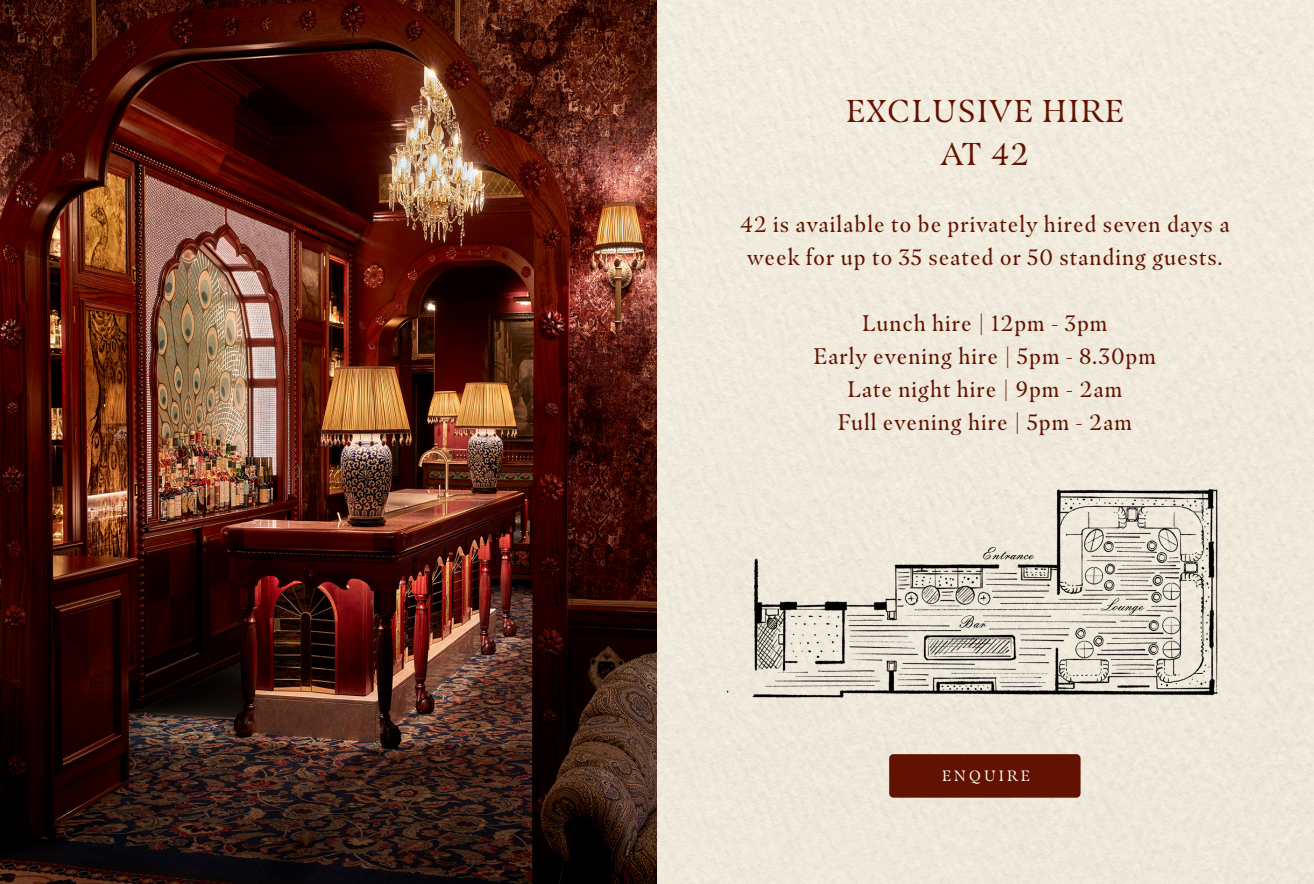
<style>
.page{position:relative;width:1314px;height:884px;background:#fff}
.page>*{position:absolute;margin:0;border:0;box-sizing:border-box;transform-origin:0 0}
.t1{font:31.5px/43.5px "Masqualero";letter-spacing:.05em;color:#621200;text-align:center}
.t2{font:22.5px/33px "Masqualero";letter-spacing:.04em;color:#621200;text-align:center}
.t3{font:15px "Masqualero";letter-spacing:.2em;color:#fef8ed}
</style>
<div class="page">
<div style="left:657px;top:0;width:657px;height:884px;background:#efeadc"></div>
<img style="left:0;top:0;width:657px;height:884px">
<div style="left:889px;top:754px;width:191px;height:43px;background:#621200;border-radius:4px"></div>
<img style="left:722px;top:405px;width:525px;height:324px">
<h1 class="t1" style="left:846px;top:89px;width:279px">EXCLUSIVE HIRE<br>AT 42</h1>
<p class="t2" style="left:740px;top:207px;width:491px">42 is available to be privately hired seven days a week for up to 35 seated or 50 standing guests.</p>
<p class="t2" style="left:813px;top:306px;width:344px">Lunch hire | 12pm - 3pm<br>Early evening hire | 5pm - 8.30pm<br>Late night hire | 9pm - 2am<br>Full evening hire | 5pm - 2am</p>
<p class="t3" style="left:942px;top:766px;width:89px">ENQUIRE</p>
</div>
